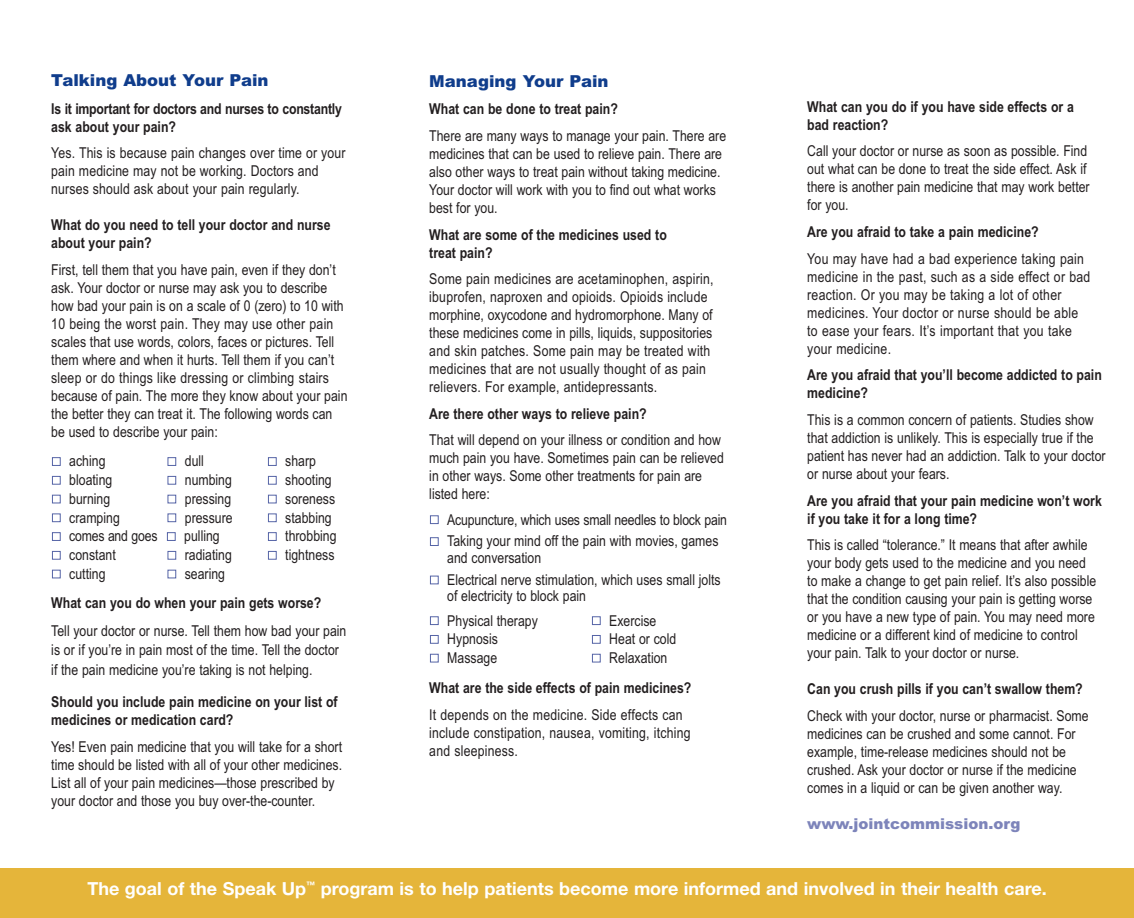
<style>
.page{position:relative;width:1134px;height:918px;background:#fff}
.page>*{position:absolute;margin:0;border:0;box-sizing:border-box;transform-origin:0 0}
.t1{font:700 18px "Helvetica Neue";color:#fff}
.t2{font:900 16.5px "Arial";color:#103d8c}
.t3{font:15px/18px "Arial Narrow";color:#231f20}
.t4{font:700 15px/18px "Arial Narrow";color:#231f20}
.t5{font:15px/18px "Arial Narrow";letter-spacing:.02em;color:#231f20}
.t6{font:900 15px "Arial";color:#7d84ba}
.s1{color:#fff}
.s2{font-weight:400}
</style>
<div class="page">
<div style="left:0;top:868px;width:1134px;height:50px;background:#e5b53a"></div>
<p class="t2" style="left:51px;top:71px;width:219px">Talking About Your Pain</p>
<p class="t4" style="left:51px;top:99px;width:292px">Is it important for doctors and nurses to constantly ask about your pain?</p>
<p class="t3" style="left:51px;top:144px;width:296px">Yes. This is because pain changes over time or your pain medicine may not be working. Doctors and nurses should ask about your pain regularly.</p>
<p class="t4" style="left:51px;top:216px;width:281px">What do you need to tell your doctor and nurse about your pain?</p>
<p class="t3" style="left:51px;top:261px;width:298px">First, tell them that you have pain, even if they don’t ask. Your doctor or nurse may ask you to describe how bad your pain is on a scale of 0 (zero) to 10 with 10 being the worst pain. They may use other pain scales that use words, colors, faces or pictures. Tell them where and when it hurts. Tell them if you can’t sleep or do things like dressing or climbing stairs because of pain. The more they know about your pain the better they can treat it. The following words can be used to describe your pain:</p>
<p class="t3" style="left:51px;top:452px;width:56px"><span class="s1">■</span> aching</p>
<p class="t3" style="left:167px;top:452px;width:39px"><span class="s1">■</span> dull</p>
<p class="t3" style="left:267px;top:452px;width:50px"><span class="s1">■</span> sharp</p>
<p class="t3" style="left:51px;top:471px;width:63px"><span class="s1">■</span> bloating</p>
<p class="t3" style="left:167px;top:471px;width:67px"><span class="s1">■</span> numbing</p>
<p class="t3" style="left:267px;top:471px;width:66px"><span class="s1">■</span> shooting</p>
<p class="t3" style="left:51px;top:490px;width:61px"><span class="s1">■</span> burning</p>
<p class="t3" style="left:167px;top:490px;width:66px"><span class="s1">■</span> pressing</p>
<p class="t3" style="left:267px;top:490px;width:69px"><span class="s1">■</span> soreness</p>
<p class="t3" style="left:51px;top:509px;width:70px"><span class="s1">■</span> cramping</p>
<p class="t3" style="left:167px;top:509px;width:67px"><span class="s1">■</span> pressure</p>
<p class="t3" style="left:267px;top:509px;width:66px"><span class="s1">■</span> stabbing</p>
<p class="t3" style="left:51px;top:527px;width:170px"><span class="s1">■</span> comes and goes <span class="s1">■</span> pulling</p>
<p class="t3" style="left:267px;top:527px;width:71px"><span class="s1">■</span> throbbing</p>
<p class="t3" style="left:51px;top:546px;width:66px"><span class="s1">■</span> constant</p>
<p class="t3" style="left:167px;top:546px;width:67px"><span class="s1">■</span> radiating</p>
<p class="t3" style="left:267px;top:546px;width:69px"><span class="s1">■</span> tightness</p>
<p class="t3" style="left:51px;top:565px;width:56px"><span class="s1">■</span> cutting</p>
<p class="t4" style="left:51px;top:559px;width:272px;line-height:28.8px;text-indent:116px"><span class="s1">■</span> <span class="s2">searing<br></span>What can you do when your pain gets worse?</p>
<p class="t3" style="left:51px;top:621px;width:297px;line-height:19.5px">Tell your doctor or nurse. Tell them how bad your pain is or if you’re in pain most of the time. Tell the doctor if the pain medicine you’re taking is not helping.</p>
<p class="t4" style="left:51px;top:693px;width:288px">Should you include pain medicine on your list of medicines or medication card?</p>
<p class="t3" style="left:51px;top:737px;width:292px">Yes! Even pain medicine that you will take for a short time should be listed with all of your other medicines.<br>List all of your pain medicines—those prescribed by your doctor and those you buy over-the-counter.</p>
<p class="t2" style="left:429px;top:71px;width:181px">Managing Your Pain</p>
<p class="t4" style="left:429px;top:100px;width:190px">What can be done to treat pain?</p>
<p class="t3" style="left:429px;top:127px;width:298px">There are many ways to manage your pain. There are medicines that can be used to relieve pain. There are also other ways to treat pain without taking medicine.<br>Your doctor will work with you to find out what works best for you.</p>
<p class="t4" style="left:429px;top:225px;width:239px">What are some of the medicines used to treat pain?</p>
<p class="t3" style="left:429px;top:270px;width:286px">Some pain medicines are acetaminophen, aspirin, ibuprofen, naproxen and opioids. Opioids include morphine, oxycodone and hydromorphone. Many of these medicines come in pills, liquids, suppositories and skin patches. Some pain may be treated with medicines that are not usually thought of as pain relievers. For example, antidepressants.</p>
<p class="t4" style="left:429px;top:405px;width:219px">Are there other ways to relieve pain?</p>
<p class="t3" style="left:429px;top:431px;width:296px">That will depend on your illness or condition and how much pain you have. Sometimes pain can be relieved in other ways. Some other treatments for pain are listed here:</p>
<p class="t3" style="left:429px;top:510px;width:299px"><span class="s1">■</span> Acupuncture, which uses small needles to block pain</p>
<p class="t3" style="left:447px;top:533px;width:273px;line-height:16.5px;text-indent:-18px"><span class="s1">■</span> Taking your mind off the pain with movies, games and conversation</p>
<p class="t3" style="left:447px;top:571px;width:275px;line-height:16.5px;text-indent:-18px"><span class="s1">■</span> Electrical nerve stimulation, which uses small jolts of electricity to block pain</p>
<p class="t3" style="left:429px;top:611px;width:110px"><span class="s1">■</span> Physical therapy</p>
<p class="t3" style="left:591px;top:611px;width:67px"><span class="s1">■</span> Exercise</p>
<p class="t3" style="left:429px;top:630px;width:70px"><span class="s1">■</span> Hypnosis</p>
<p class="t3" style="left:591px;top:630px;width:87px"><span class="s1">■</span> Heat or cold</p>
<p class="t3" style="left:429px;top:649px;width:69px"><span class="s1">■</span> Massage</p>
<p class="t4" style="left:429px;top:643px;width:264px;line-height:30px;text-indent:162px"><span class="s1">■</span> <span class="s2">Relaxation<br></span>What are the side effects of pain medicines?</p>
<p class="t3" style="left:429px;top:705px;width:263px">It depends on the medicine. Side effects can include constipation, nausea, vomiting, itching and sleepiness.</p>
<p class="t4" style="left:807px;top:98px;width:268px">What can you do if you have side effects or a bad reaction?</p>
<p class="t3" style="left:807px;top:142px;width:284px">Call your doctor or nurse as soon as possible. Find out what can be done to treat the side effect. Ask if there is another pain medicine that may work better for you.</p>
<p class="t4" style="left:807px;top:223px;width:233px">Are you afraid to take a pain medicine?</p>
<p class="t5" style="left:807px;top:250px;width:285px">You may have had a bad experience taking pain medicine in the past, such as a side effect or bad reaction. Or you may be taking a lot of other medicines. Your doctor or nurse should be able to ease your fears. It’s important that you take your medicine.</p>
<p class="t4" style="left:807px;top:366px;width:296px">Are you afraid that you’ll become addicted to pain medicine?</p>
<p class="t3" style="left:807px;top:411px;width:300px">This is a common concern of patients. Studies show that addiction is unlikely. This is especially true if the patient has never had an addiction. Talk to your doctor or nurse about your fears.</p>
<p class="t4" style="left:807px;top:491px;width:296px">Are you afraid that your pain medicine won’t work if you take it for a long time?</p>
<p class="t3" style="left:807px;top:536px;width:291px">This is called “tolerance.” It means that after awhile your body gets used to the medicine and you need to make a change to get pain relief. It’s also possible that the condition causing your pain is getting worse or you have a new type of pain. You may need more medicine or a different kind of medicine to control your pain. Talk to your doctor or nurse.</p>
<p class="t4" style="left:807px;top:680px;width:277px">Can you crush pills if you can’t swallow them?</p>
<p class="t3" style="left:807px;top:707px;width:283px">Check with your doctor, nurse or pharmacist. Some medicines can be crushed and some cannot. For example, time-release medicines should not be crushed. Ask your doctor or nurse if the medicine comes in a liquid or can be given another way.</p>
<p class="t6" style="left:807px;top:815px;width:215px">www.jointcommission.org</p>
<p class="t1" style="left:87px;top:882px;width:961px">The goal of the Speak Up<sup>™</sup> program is to help patients become more informed and involved in their health care.</p>
</div>
